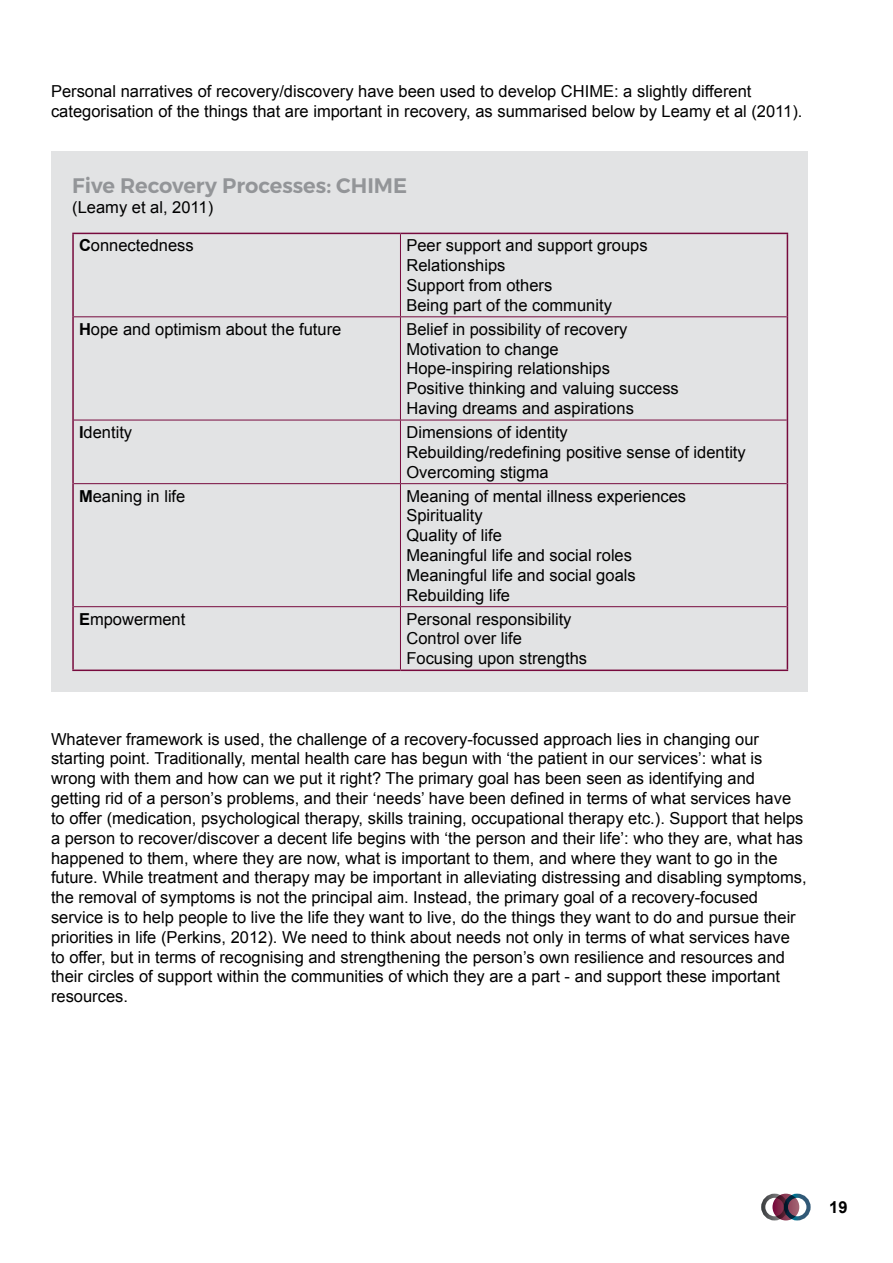
<style>
.page{position:relative;width:893px;height:1263px;background:#fff}
.page>*{position:absolute;margin:0;border:0;box-sizing:border-box;transform-origin:0 0}
.t1{font:600 21px "Montserrat";color:#939598}
.t2{font:16.5px/19.8px "Arial";color:#000}
.t3{font:700 16.5px "Arial";color:#000}
.s1{font-weight:700}
</style>
<div class="page">
<svg style="left:772px;top:1194px;width:27px;height:26px"></svg>
<div style="left:761px;top:1194px;width:27px;height:26px;border:4px solid #fff;border-radius:50%"></div>
<div style="left:784px;top:1194px;width:27px;height:26px;border:4px solid #fff;border-radius:50%"></div>
<div style="left:51px;top:152px;width:757px;height:540px;background:#e2e3e4"></div>
<hr style="left:72px;top:234px;width:2px;height:83px;background:#770a3d">
<hr style="left:72px;top:233px;width:328px;height:1px;background:#770a3d">
<hr style="left:400px;top:234px;width:1px;height:82px;background:#770a3d">
<hr style="left:400px;top:233px;width:388px;height:1px;background:#770a3d">
<hr style="left:787px;top:234px;width:1px;height:83px;background:#770a3d">
<hr style="left:72px;top:317px;width:2px;height:103px;background:#770a3d">
<hr style="left:74px;top:316px;width:326px;height:1px;background:#770a3d">
<hr style="left:400px;top:317px;width:1px;height:103px;background:#770a3d">
<hr style="left:400px;top:316px;width:387px;height:1px;background:#770a3d">
<hr style="left:787px;top:317px;width:1px;height:103px;background:#770a3d">
<hr style="left:72px;top:420px;width:2px;height:64px;background:#770a3d">
<hr style="left:72px;top:484px;width:2px;height:123px;background:#770a3d">
<hr style="left:72px;top:607px;width:2px;height:62px;background:#770a3d">
<hr style="left:74px;top:420px;width:326px;height:1px;background:#770a3d">
<hr style="left:72px;top:669px;width:328px;height:2px;background:#770a3d">
<hr style="left:400px;top:420px;width:1px;height:63px;background:#770a3d">
<hr style="left:400px;top:484px;width:1px;height:122px;background:#770a3d">
<hr style="left:400px;top:607px;width:1px;height:62px;background:#770a3d">
<hr style="left:400px;top:420px;width:387px;height:1px;background:#770a3d">
<hr style="left:787px;top:420px;width:1px;height:64px;background:#770a3d">
<hr style="left:787px;top:484px;width:1px;height:123px;background:#770a3d">
<hr style="left:787px;top:607px;width:1px;height:62px;background:#770a3d">
<hr style="left:400px;top:669px;width:388px;height:2px;background:#770a3d">
<hr style="left:74px;top:483px;width:326px;height:1px;background:#770a3d">
<hr style="left:400px;top:483px;width:387px;height:1px;background:#770a3d">
<hr style="left:74px;top:606px;width:326px;height:1px;background:#770a3d">
<hr style="left:400px;top:606px;width:387px;height:1px;background:#770a3d">
<p class="t2" style="left:51px;top:82px;width:753px">Personal narratives of recovery/discovery have been used to develop CHIME: a slightly different categorisation of the things that are important in recovery, as summarised below by Leamy et al (2011).</p>
<p class="t1" style="left:72px;top:173px;width:318px">Five Recovery Processes: CHIME</p>
<p class="t2" style="left:72px;top:198px;width:142px">(Leamy et al, 2011)</p>
<p class="t2" style="left:79px;top:236px;width:116px"><span class="s1">C</span>onnectedness</p>
<p class="t2" style="left:406px;top:236px;width:243px">Peer support and support groups<br>Relationships<br>Support from others<br>Being part of the community</p>
<p class="t2" style="left:79px;top:319px;width:264px"><span class="s1">H</span>ope and optimism about the future</p>
<p class="t2" style="left:406px;top:319px;width:274px">Belief in possibility of recovery<br>Motivation to change<br>Hope-inspiring relationships<br>Positive thinking and valuing success<br>Having dreams and aspirations</p>
<p class="t2" style="left:79px;top:422px;width:55px"><span class="s1">I</span>dentity</p>
<p class="t2" style="left:406px;top:422px;width:341px">Dimensions of identity<br>Rebuilding/redefining positive sense of identity<br>Overcoming stigma</p>
<p class="t2" style="left:79px;top:486px;width:108px"><span class="s1">M</span>eaning in life</p>
<p class="t2" style="left:406px;top:486px;width:281px">Meaning of mental illness experiences<br>Spirituality<br>Quality of life<br>Meaningful life and social roles<br>Meaningful life and social goals<br>Rebuilding life</p>
<p class="t2" style="left:79px;top:609px;width:108px"><span class="s1">E</span>mpowerment</p>
<p class="t2" style="left:406px;top:609px;width:182px">Personal responsibility<br>Control over life<br>Focusing upon strengths</p>
<p class="t2" style="left:51px;top:729px;width:757px">Whatever framework is used, the challenge of a recovery-focussed approach lies in changing our starting point. Traditionally, mental health care has begun with ‘the patient in our services’: what is wrong with them and how can we put it right? The primary goal has been seen as identifying and getting rid of a person’s problems, and their ‘needs’ have been defined in terms of what services have to offer (medication, psychological therapy, skills training, occupational therapy etc.). Support that helps a person to recover/discover a decent life begins with ‘the person and their life’: who they are, what has happened to them, where they are now, what is important to them, and where they want to go in the future. While treatment and therapy may be important in alleviating distressing and disabling symptoms, the removal of symptoms is not the principal aim. Instead, the primary goal of a recovery-focused service is to help people to live the life they want to live, do the things they want to do and pursue their priorities in life (Perkins, 2012). We need to think about needs not only in terms of what services have to offer, but in terms of recognising and strengthening the person’s own resilience and resources and their circles of support within the communities of which they are a part - and support these important resources.</p>
<p class="t3" style="left:829px;top:1196px;width:20px">19</p>
</div>
